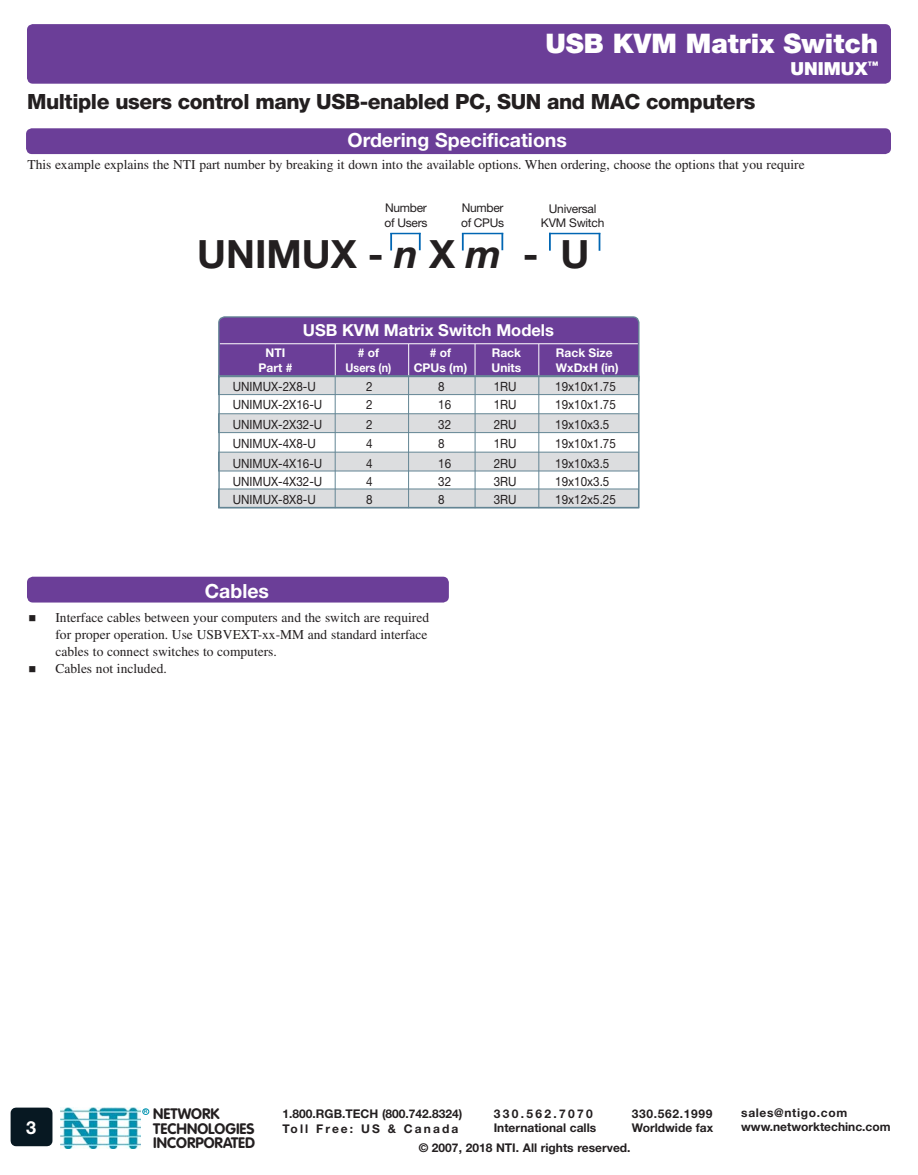
<style>
.page{position:relative;width:918px;height:1175px;background:#fff}
.page>*{position:absolute;margin:0;border:0;box-sizing:border-box;transform-origin:0 0}
.t1{font:700 39px "Helvetica Neue LT Std";color:#231f20}
.t2{font:900 27px "Helvetica Neue LT Std";color:#fff}
.Sub-head{font:800 21px "Helvetica Neue LT Std";letter-spacing:-.02em;color:#231f20}
.Page_Bar_Header{font:700 19.5px "Helvetica Neue LT Std";color:#fff}
.Title-sub{font:900 18px "Helvetica Neue LT Std";color:#fff}
.t3{font:700 18px "Helvetica Neue LT Std";color:#fff}
.t4{font:700 16.5px "Helvetica Neue LT Std";color:#fff}
.t5{font:700 15px/14.7px "VAG Rounded Std";color:#231f20}
._1st_Level_Bullet{font:13.5px/17px "Times LT Std";color:#231f20;text-align:justify}
.F___A_Paragraph{font:13.5px "Times LT Std";color:#231f20}
.t6{font:12.75px "Helvetica Neue LT Std";color:#231f20;scale:.91 1}
.t7{font:700 12px/14.4px "Helvetica Neue LT Std";color:#231f20}
.t8{font:700 12px "Helvetica Neue LT Std";color:#fff}
.t9{font:12px "Helvetica Neue LT Std";letter-spacing:-.02em;color:#231f20}
.t10{font:700 12px "Helvetica Neue LT Std";letter-spacing:.055em;color:#231f20}
.t11{font:700 12px "Helvetica Neue LT Std";color:#fff;scale:.9 1}
.t12{font:700 4.95px "Helvetica Neue LT Std";color:#0093b0}
.s1{font-style:italic}
</style>
<div class="page">
<div style="left:142px;top:1108px;width:7px;height:6px;border:1px solid #0093b0;border-radius:50%"></div>
<img style="left:60px;top:1107px;width:81px;height:41px">
<div style="left:11px;top:1107px;width:41px;height:39px;background:#071822"></div>
<div style="left:27px;top:24px;width:864px;height:60px;background:#6b3e98;border-radius:6px"></div>
<div style="left:26px;top:128px;width:865px;height:26px;background:#6b3e98;border-radius:6px"></div>
<div style="left:27px;top:576px;width:422px;height:26px;background:#6b3e98;border-radius:6px"></div>
<svg style="left:549px;top:234px;width:2px;height:17px"></svg>
<svg style="left:599px;top:234px;width:1px;height:17px"></svg>
<hr style="left:549px;top:233px;width:51px;height:1px;background:#0166b3">
<svg style="left:390px;top:234px;width:2px;height:16px"></svg>
<svg style="left:419px;top:234px;width:2px;height:16px"></svg>
<hr style="left:390px;top:233px;width:31px;height:1px;background:#0166b3">
<svg style="left:462px;top:234px;width:2px;height:16px"></svg>
<svg style="left:501px;top:234px;width:2px;height:16px"></svg>
<hr style="left:462px;top:233px;width:41px;height:1px;background:#0166b3">
<div style="left:218px;top:452px;width:421px;height:19px;background:#dcdddf;border:1px solid #638594"></div>
<div style="left:218px;top:413px;width:421px;height:20px;background:#dcdddf;border:1px solid #638594"></div>
<div style="left:219px;top:317px;width:420px;height:68px;background:#6b3e98;border-radius:6px"></div>
<div style="left:218px;top:316px;width:422px;height:70px;border:1px solid #638594;border-radius:6px"></div>
<div style="left:218px;top:375px;width:421px;height:20px;background:#dcdddf;border:1px solid #638594"></div>
<hr style="left:220px;top:343px;width:418px;height:1px;background:#fff">
<hr style="left:538px;top:344px;width:1px;height:31px;background:#fff">
<hr style="left:408px;top:344px;width:1px;height:31px;background:#fff">
<hr style="left:475px;top:344px;width:1px;height:31px;background:#fff">
<div style="left:218px;top:488px;width:421px;height:20px;background:#dcdddf"></div>
<hr style="left:408px;top:375px;width:1px;height:133px;background:#638594">
<hr style="left:475px;top:375px;width:1px;height:133px;background:#638594">
<hr style="left:538px;top:376px;width:1px;height:132px;background:#638594">
<hr style="left:335px;top:344px;width:1px;height:31px;background:#fff">
<hr style="left:335px;top:375px;width:1px;height:133px;background:#638594">
<div style="left:218px;top:376px;width:422px;height:132px;border:1px solid #638594"></div>
<p class="t2" style="left:545px;top:28px;width:335px">USB KVM Matrix Switch</p>
<p class="Title-sub" style="left:791px;top:58px;width:89px">UNIMUX<sup>™</sup></p>
<p class="Sub-head" style="left:27px;top:88px;width:730px">Multiple users control many USB-enabled PC, SUN and MAC computers</p>
<p class="Page_Bar_Header" style="left:348px;top:128px;width:221px">Ordering Specifications</p>
<p class="F___A_Paragraph" style="left:27px;top:157px;width:779px">This example explains the NTI part number by breaking it down into the available options. When ordering, choose the options that you require</p>
<p class="t9" style="left:385px;top:201px;width:43px">Number</p>
<p class="t9" style="left:384px;top:215px;width:45px">of Users</p>
<p class="t9" style="left:462px;top:201px;width:43px">Number</p>
<p class="t9" style="left:461px;top:215px;width:45px">of CPUs</p>
<p class="t9" style="left:549px;top:202px;width:49px">Universal</p>
<p class="t9" style="left:541px;top:216px;width:65px">KVM Switch</p>
<p class="t1" style="left:197px;top:230px;width:394px">UNIMUX - <span class="s1">n</span> X <span class="s1">m</span> - U</p>
<p class="t4" style="left:303px;top:319px;width:253px">USB KVM Matrix Switch Models</p>
<p class="t8" style="left:266px;top:345px;width:21px">NTI</p>
<p class="t8" style="left:358px;top:345px;width:23px"># of</p>
<p class="t8" style="left:430px;top:345px;width:23px"># of</p>
<p class="t8" style="left:492px;top:345px;width:31px">Rack</p>
<p class="t8" style="left:556px;top:345px;width:58px">Rack Size</p>
<p class="t8" style="left:259px;top:360px;width:35px">Part #</p>
<p class="t11" style="left:346px;top:360px;width:52px">Users (n)</p>
<p class="t8" style="left:414px;top:360px;width:55px">CPUs (m)</p>
<p class="t8" style="left:492px;top:360px;width:31px">Units</p>
<p class="t8" style="left:556px;top:360px;width:64px">WxDxH (in)</p>
<p class="t6" style="left:233px;top:379px;width:93px">UNIMUX-2X8-U</p>
<p class="t6" style="left:366px;top:379px;width:9px">2</p>
<p class="t6" style="left:438px;top:379px;width:9px">8</p>
<p class="t6" style="left:494px;top:379px;width:27px">1RU</p>
<p class="t6" style="left:555px;top:379px;width:68px">19x10x1.75</p>
<p class="t6" style="left:233px;top:397px;width:100px">UNIMUX-2X16-U</p>
<p class="t6" style="left:366px;top:397px;width:9px">2</p>
<p class="t6" style="left:438px;top:397px;width:16px">16</p>
<p class="t6" style="left:494px;top:397px;width:27px">1RU</p>
<p class="t6" style="left:555px;top:397px;width:68px">19x10x1.75</p>
<p class="t6" style="left:233px;top:416px;width:100px">UNIMUX-2X32-U</p>
<p class="t6" style="left:366px;top:416px;width:9px">2</p>
<p class="t6" style="left:438px;top:416px;width:16px">32</p>
<p class="t6" style="left:494px;top:416px;width:27px">2RU</p>
<p class="t6" style="left:555px;top:416px;width:61px">19x10x3.5</p>
<p class="t6" style="left:233px;top:436px;width:93px">UNIMUX-4X8-U</p>
<p class="t6" style="left:366px;top:436px;width:9px">4</p>
<p class="t6" style="left:438px;top:436px;width:9px">8</p>
<p class="t6" style="left:494px;top:436px;width:27px">1RU</p>
<p class="t6" style="left:555px;top:436px;width:68px">19x10x1.75</p>
<p class="t6" style="left:233px;top:455px;width:100px">UNIMUX-4X16-U</p>
<p class="t6" style="left:366px;top:455px;width:9px">4</p>
<p class="t6" style="left:438px;top:455px;width:16px">16</p>
<p class="t6" style="left:494px;top:455px;width:27px">2RU</p>
<p class="t6" style="left:555px;top:455px;width:61px">19x10x3.5</p>
<p class="t6" style="left:233px;top:473px;width:100px">UNIMUX-4X32-U</p>
<p class="t6" style="left:366px;top:473px;width:9px">4</p>
<p class="t6" style="left:438px;top:473px;width:16px">32</p>
<p class="t6" style="left:494px;top:473px;width:27px">3RU</p>
<p class="t6" style="left:555px;top:473px;width:61px">19x10x3.5</p>
<p class="t6" style="left:233px;top:491px;width:93px">UNIMUX-8X8-U</p>
<p class="t6" style="left:366px;top:491px;width:9px">8</p>
<p class="t6" style="left:438px;top:491px;width:9px">8</p>
<p class="t6" style="left:494px;top:491px;width:27px">3RU</p>
<p class="t6" style="left:555px;top:491px;width:68px">19x12x5.25</p>
<p class="Page_Bar_Header" style="left:205px;top:579px;width:66px">Cables</p>
<p class="_1st_Level_Bullet" style="left:56px;top:609px;width:375px">Interface cables between your computers and the switch are required for proper operation. Use USBVEXT-xx-MM and standard interface cables to connect switches to computers.</p>
<p class="_1st_Level_Bullet" style="left:56px;top:660px;width:113px">Cables not included.</p>
<p class="t12" style="left:144px;top:1108px;width:5px">R</p>
<p class="t5" style="left:153px;top:1107px;width:103px">NETWORK<br>TECHNOLOGIES<br>INCORPORATED</p>
<p class="t10" style="left:741px;top:1105px;width:108px">sales@ntigo.com</p>
<p class="t7" style="left:494px;top:1106px;width:104px">330.562.7070<br>International calls</p>
<p class="t7" style="left:283px;top:1106px;width:181px">1.800.RGB.TECH (800.742.8324)<br>Toll Free: US &amp; Canada</p>
<p class="t7" style="left:632px;top:1106px;width:83px">330.562.1999<br>Worldwide fax</p>
<p class="t7" style="left:419px;top:1140px;width:213px">© 2007, 2018 NTI. All rights reserved.</p>
<h3 class="t3" style="left:26px;top:1116px;width:12px">3</h3>
<p class="t7" style="left:741px;top:1119px;width:151px">www.networktechinc.com</p>
</div>
